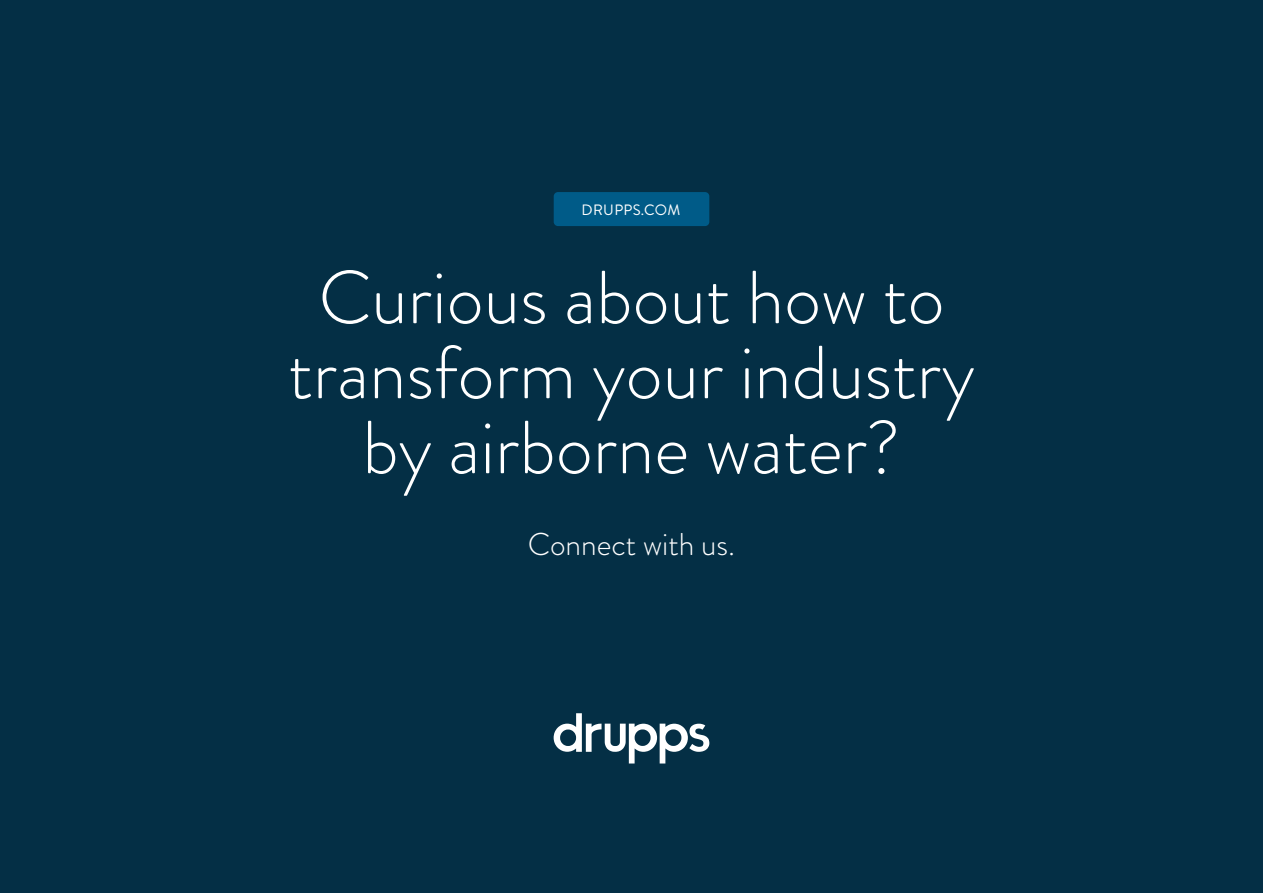
<style>
.page{position:relative;width:1263px;height:893px;background:#042f45}
.page>*{position:absolute;margin:0;border:0;box-sizing:border-box;transform-origin:0 0}
.t1{font:300 75px/75px "Brandon Grotesque";color:#fff;text-align:center}
.t2{font:300 31.5px "Brandon Grotesque";color:#fff}
.t3{font:15px "Brandon Grotesque";letter-spacing:.02em;color:#fff}
</style>
<div class="page">
<div style="left:554px;top:192px;width:155px;height:34px;background:#005b88;border-radius:4px"></div>
<svg style="left:554px;top:713px;width:155px;height:50px"></svg>
<p class="t3" style="left:582px;top:199px;width:100px">DRUPPS.COM</p>
<p class="t1" style="left:288px;top:260px;width:688px">Curious about how to transform your industry by airborne water?</p>
<p class="t2" style="left:528px;top:522px;width:209px">Connect with us.</p>
</div>
